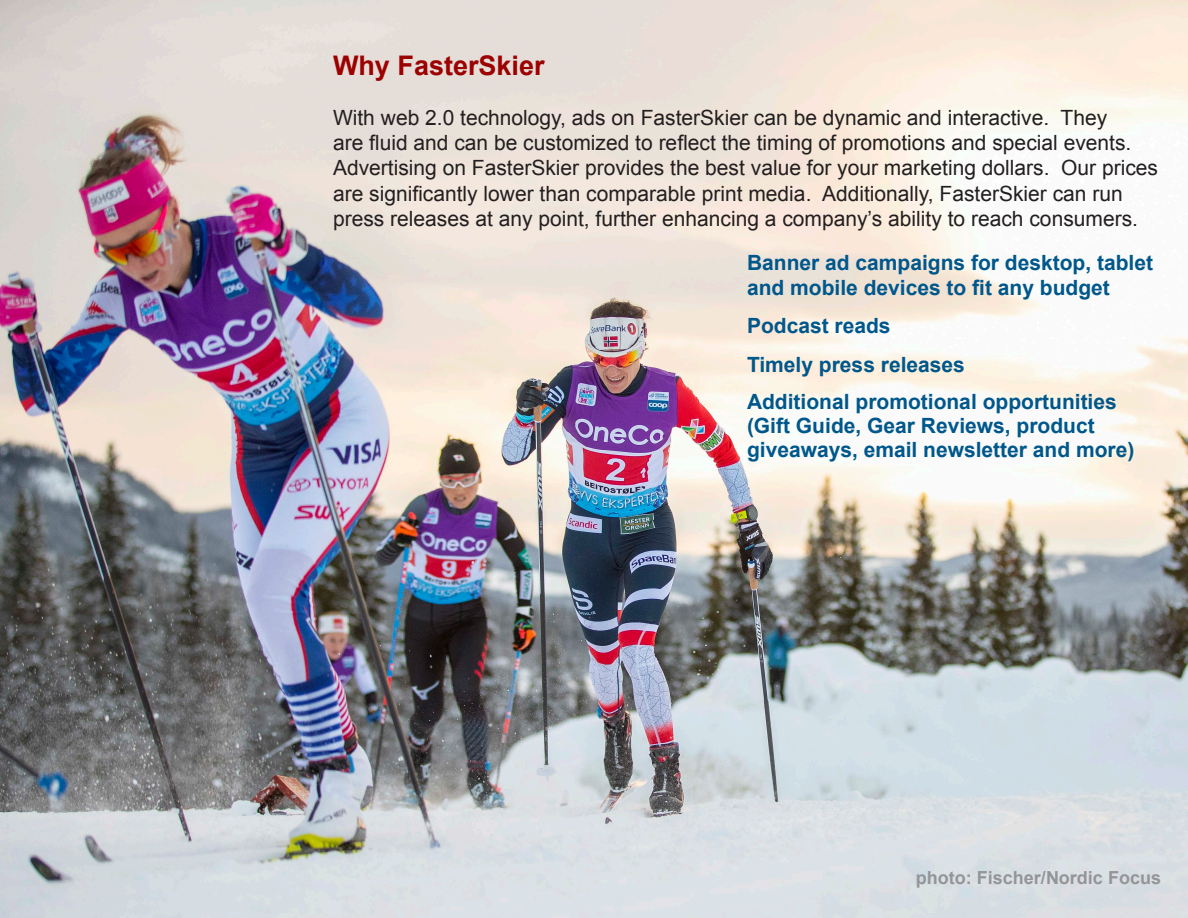
<style>
.page{position:relative;width:1188px;height:918px;background:#fff}
.page>*{position:absolute;margin:0;border:0;box-sizing:border-box;transform-origin:0 0}
.t1{font:700 27px "Arial";color:#9c0000}
.t2{font:21px/25.2px "Arial";color:#231f20}
.t3{font:700 21px/24px "Arial";color:#00578b}
.Table_Text{font:700 18px "Arial";color:#939598}
</style>
<div class="page">
<img style="left:0;top:0;width:1188px;height:918px">
<p class="t1" style="left:333px;top:47px;width:213px">Why FasterSkier</p>
<p class="t2" style="left:333px;top:105px;width:827px">With web 2.0 technology, ads on FasterSkier can be dynamic and interactive. They<br>are fluid and can be customized to reflect the timing of promotions and special events.<br>Advertising on FasterSkier provides the best value for your marketing dollars. Our prices are significantly lower than comparable print media. Additionally, FasterSkier can run press releases at any point, further enhancing a company’s ability to reach consumers.</p>
<p class="t3" style="left:747px;top:251px;width:408px;line-height:25.2px">Banner ad campaigns for desktop, tablet and mobile devices to fit any budget</p>
<p class="t3" style="left:747px;top:314px;width:145px">Podcast reads</p>
<p class="t3" style="left:747px;top:353px;width:219px">Timely press releases</p>
<p class="t3" style="left:747px;top:391px;width:389px">Additional promotional opportunities (Gift Guide, Gear Reviews, product giveaways, email newsletter and more)</p>
<p class="Table_Text" style="left:916px;top:866px;width:247px">photo: Fischer/Nordic Focus</p>
</div>
